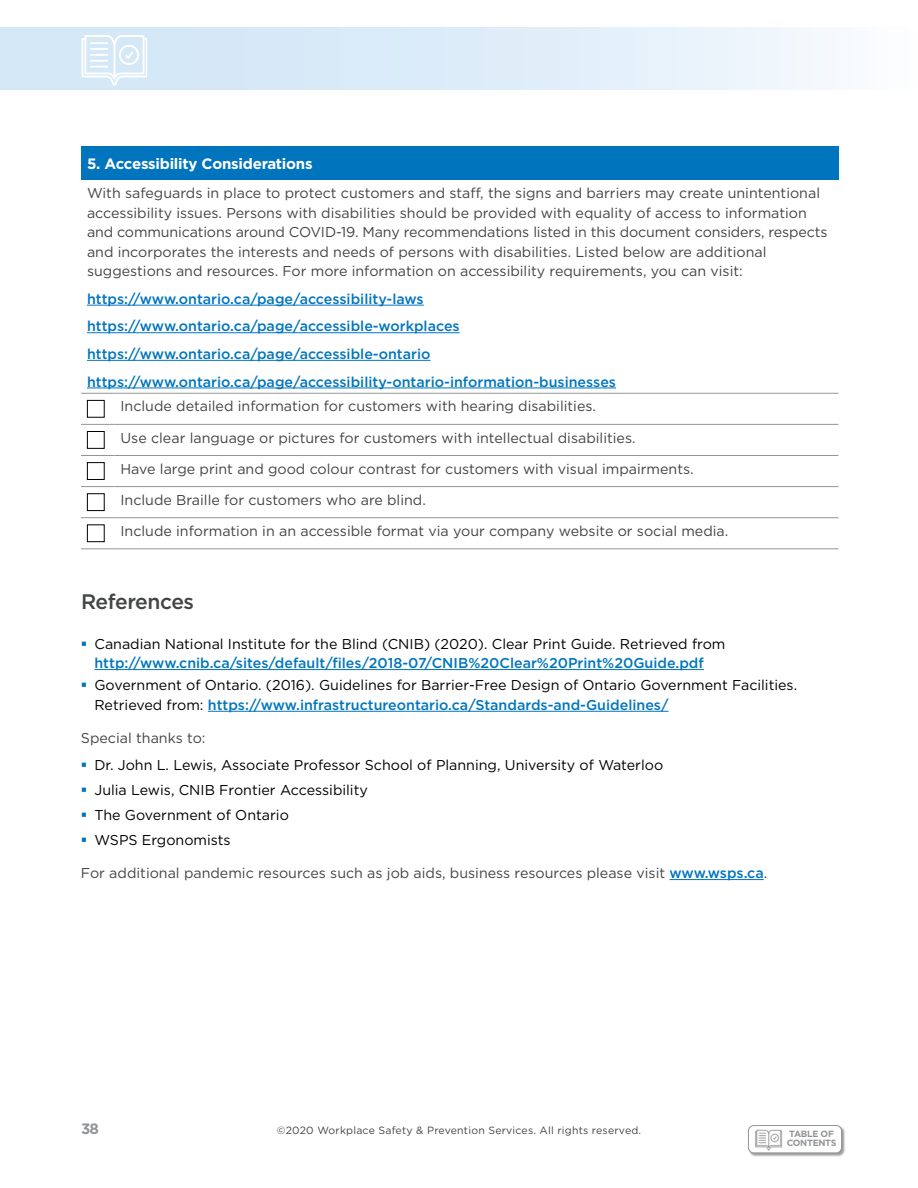
<style>
.page{position:relative;width:918px;height:1188px;background:#fff}
.page>*{position:absolute;margin:0;border:0;box-sizing:border-box;transform-origin:0 0}
.t1{font:500 21px "Gotham";letter-spacing:-.02em;color:#434444}
.t2{font:700 15px "Gotham";letter-spacing:-.015em;color:#fff}
.t3{font:700 15px "Gotham";color:#939598}
.t4{font:14.25px/19.5px "Gotham";color:#434444}
.t5{font:14.25px/24.9px "Gotham";color:#000}
.t6{font:500 14.25px/27.6px "Gotham";color:#0075be}
.t7{font:10.5px "Gotham";letter-spacing:.02em;color:#434444}
.t8{font:700 9px/9px "Gotham";letter-spacing:-.03em;color:#939598}
.s1{font-weight:500;color:#0075be}
</style>
<div class="page">
<div style="left:748px;top:1125px;width:98px;height:32px;background:#000;opacity:.4"></div>
<div style="left:748px;top:1126px;width:94px;height:27px;background:#fff;border-radius:5px"></div>
<div style="left:748px;top:1125px;width:94px;height:28px;border:1px solid #939598;border-radius:5px"></div>
<div style="left:0;top:27px;width:918px;height:62px;background:linear-gradient(to right,#cde4f7,#f5f9fd)"></div>
<svg style="left:82px;top:35px;width:65px;height:51px"></svg>
<img style="left:752px;top:1129px;width:33px;height:25px">
<hr style="left:94px;top:669px;width:610px;height:1px;background:#0075be">
<hr style="left:208px;top:711px;width:461px;height:1px;background:#0075be">
<hr style="left:670px;top:879px;width:94px;height:1px;background:#0075be">
<div style="left:81px;top:146px;width:757px;height:34px;background:#0075be"></div>
<hr style="left:81px;top:393px;width:33px;height:1px;background:#939598">
<hr style="left:114px;top:393px;width:724px;height:1px;background:#939598">
<hr style="left:81px;top:424px;width:33px;height:1px;background:#939598">
<hr style="left:114px;top:424px;width:724px;height:1px;background:#939598">
<hr style="left:81px;top:455px;width:33px;height:1px;background:#939598">
<hr style="left:114px;top:455px;width:724px;height:1px;background:#939598">
<hr style="left:81px;top:486px;width:33px;height:1px;background:#939598">
<hr style="left:114px;top:486px;width:724px;height:1px;background:#939598">
<hr style="left:81px;top:517px;width:33px;height:1px;background:#939598">
<hr style="left:114px;top:517px;width:724px;height:1px;background:#939598">
<hr style="left:81px;top:548px;width:33px;height:1px;background:#939598">
<hr style="left:114px;top:548px;width:724px;height:1px;background:#939598">
<hr style="left:87px;top:305px;width:337px;height:1px;background:#0075be">
<hr style="left:87px;top:332px;width:373px;height:1px;background:#0075be">
<hr style="left:87px;top:360px;width:344px;height:1px;background:#0075be">
<hr style="left:87px;top:388px;width:529px;height:1px;background:#0075be">
<div style="left:87px;top:400px;width:18px;height:18px;border:1px solid #000"></div>
<div style="left:87px;top:431px;width:18px;height:18px;border:1px solid #000"></div>
<div style="left:87px;top:462px;width:18px;height:18px;border:1px solid #000"></div>
<div style="left:87px;top:493px;width:18px;height:18px;border:1px solid #000"></div>
<div style="left:87px;top:524px;width:18px;height:18px;border:1px solid #000"></div>
<p class="t2" style="left:87px;top:154px;width:227px">5. Accessibility Considerations</p>
<p class="t4" style="left:87px;top:183px;width:742px">With safeguards in place to protect customers and staff, the signs and barriers may create unintentional accessibility issues. Persons with disabilities should be provided with equality of access to information and communications around COVID-19. Many recommendations listed in this document considers, respects and incorporates the interests and needs of persons with disabilities. Listed below are additional suggestions and resources. For more information on accessibility requirements, you can visit:</p>
<p class="t6" style="left:87px;top:285px;width:531px">https://www.ontario.ca/page/accessibility-laws https://www.ontario.ca/page/accessible-workplaces https://www.ontario.ca/page/accessible-ontario https://www.ontario.ca/page/accessibility-ontario-information-businesses</p>
<p class="t4" style="left:120px;top:391px;width:609px;line-height:31px">Include detailed information for customers with hearing disabilities.<br>Use clear language or pictures for customers with intellectual disabilities.<br>Have large print and good colour contrast for customers with visual impairments.<br>Include Braille for customers who are blind.<br>Include information in an accessible format via your company website or social media.</p>
<h1 class="t1" style="left:81px;top:588px;width:115px">References</h1>
<p class="t5" style="left:94px;top:631px;width:633px">Canadian National Institute for the Blind (CNIB) (2020). Clear Print Guide. Retrieved from</p>
<p class="t6" style="left:94px;top:649px;width:611px">http://www.cnib.ca/sites/default/files/2018-07/CNIB%20Clear%20Print%20Guide.pdf</p>
<p class="t5" style="left:94px;top:675px;width:704px;line-height:19.5px">Government of Ontario. (2016). Guidelines for Barrier-Free Design of Ontario Government Facilities.<br>Retrieved from: <span class="s1">https://www.infrastructureontario.ca/Standards-and-Guidelines/</span></p>
<p class="t4" style="left:81px;top:728px;width:126px">Special thanks to:</p>
<p class="t5" style="left:94px;top:753px;width:570px">Dr. John L. Lewis, Associate Professor School of Planning, University of Waterloo Julia Lewis, CNIB Frontier Accessibility<br>The Government of Ontario<br>WSPS Ergonomists</p>
<p class="t4" style="left:81px;top:863px;width:688px">For additional pandemic resources such as job aids, business resources please visit <span class="s1">www.wsps.ca</span>.</p>
<p class="t3" style="left:81px;top:1119px;width:20px">38</p>
<p class="t7" style="left:277px;top:1124px;width:366px">©2020 Workplace Safety &amp; Prevention Services. All rights reserved.</p>
<p class="t8" style="left:787px;top:1129px;width:51px">TABLE OF<br>CONTENTS</p>
</div>
